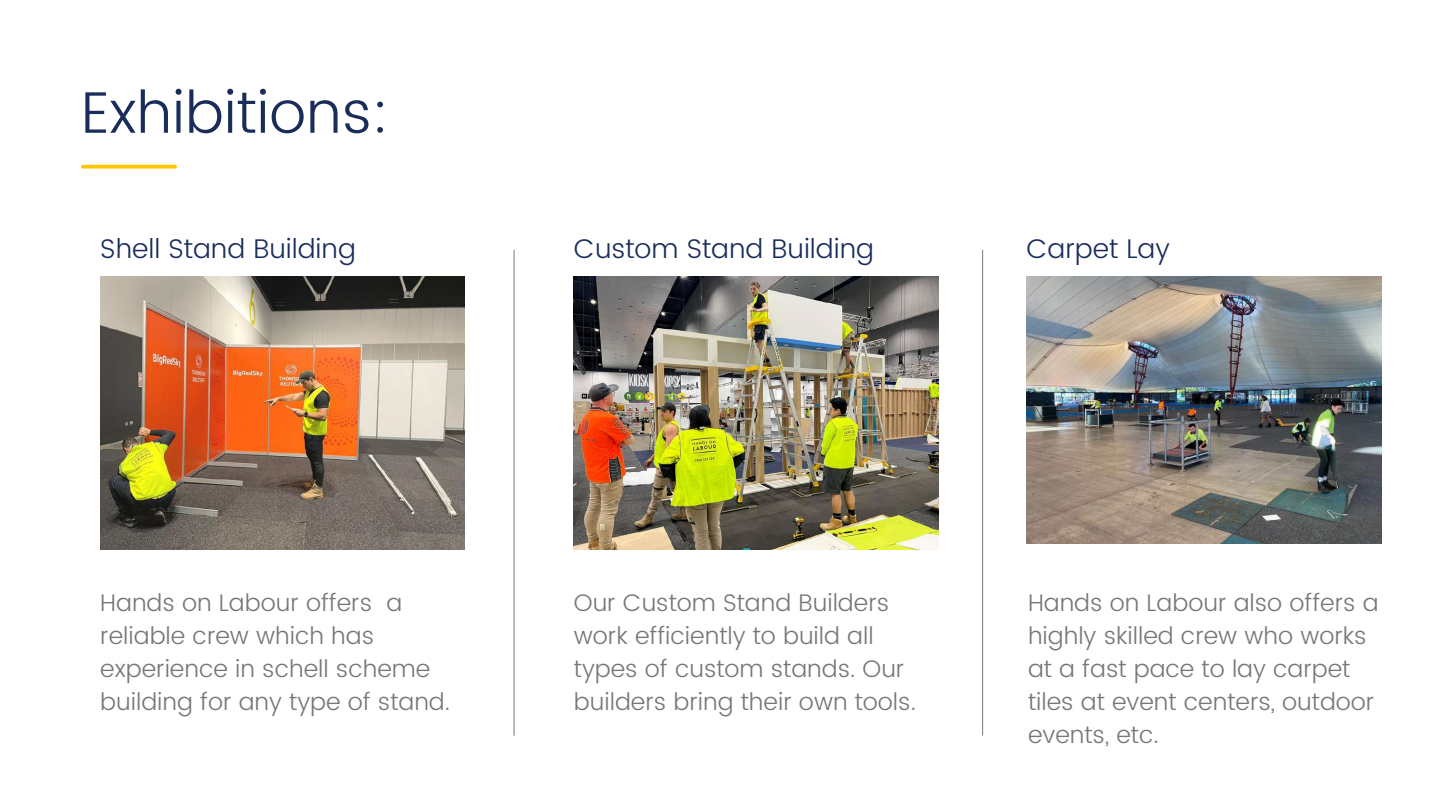
<style>
.page{position:relative;width:1440px;height:810px;background:#fff}
.page>*{position:absolute;margin:0;border:0;box-sizing:border-box;transform-origin:0 0}
.t1{font:300 58.6px "Poppins";color:#1a2c5a}
.t2{font:300 27px "Poppins";color:#1a2c5a}
.t3{font:300 24px/33px "Poppins";color:#777}
</style>
<div class="page">
<img style="left:100px;top:277px;width:365px;height:273px">
<img style="left:574px;top:277px;width:364px;height:273px">
<img style="left:1026px;top:277px;width:355px;height:266px">
<svg style="left:83px;top:165px;width:92px;height:4px"></svg>
<hr style="left:514px;top:250px;width:1px;height:485px;background:#777">
<hr style="left:982px;top:250px;width:1px;height:485px;background:#777">
<h1 class="t1" style="left:81px;top:78px;width:310px">Exhibitions:</h1>
<p class="t2" style="left:100px;top:232px;width:257px">Shell Stand Building</p>
<p class="t2" style="left:574px;top:232px;width:302px">Custom Stand Building</p>
<p class="t2" style="left:1026px;top:232px;width:145px">Carpet Lay</p>
<p class="t3" style="left:100px;top:587px;width:351px">Hands on Labour offers a reliable crew which has experience in schell scheme building for any type of stand.</p>
<p class="t3" style="left:574px;top:587px;width:343px">Our Custom Stand Builders work efficiently to build all types of custom stands. Our builders bring their own tools.</p>
<p class="t3" style="left:1028px;top:587px;width:352px">Hands on Labour also offers a highly skilled crew who works at a fast pace to lay carpet tiles at event centers, outdoor events, etc.</p>
</div>
